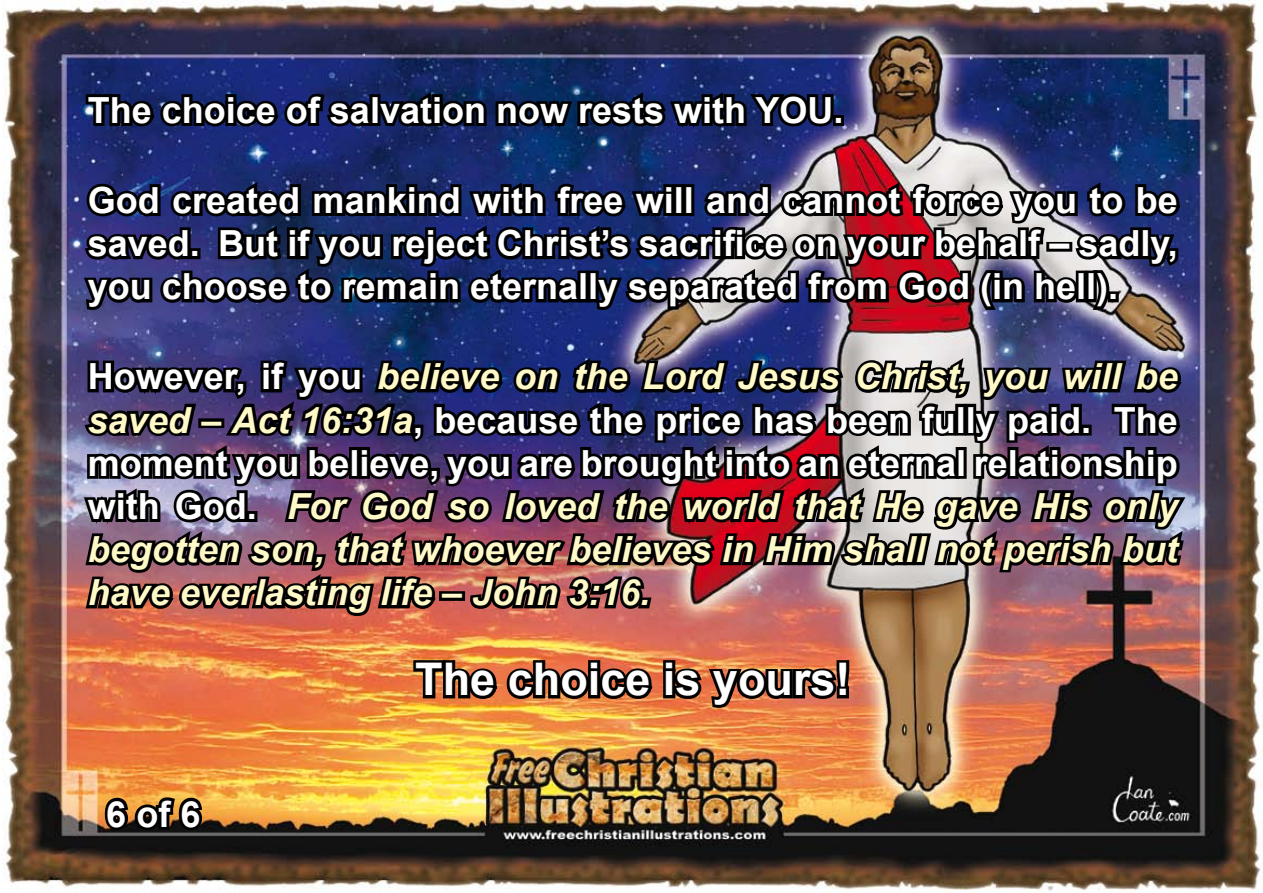
<style>
.page{position:relative;width:1263px;height:893px;background:#fff}
.page>*{position:absolute;margin:0;border:0;box-sizing:border-box;transform-origin:0 0}
.t1{font:700 45px "Arial";color:#fff}
.t2{font:italic 700 36px/43.2px "Arial";color:#fff9c7;text-align:justify}
.t3{font:700 36px/43.2px "Arial";color:#fff;text-align:justify}
.s1{font-style:normal;color:#fff}
</style>
<div class="page">
<img style="left:2px;top:0;width:1261px;height:893px">
<svg style="left:100px;top:794px;width:107px;height:41px"></svg>
<svg style="left:83px;top:87px;width:755px;height:52px"></svg>
<div style="left:833px;top:115px;width:11px;height:11px;border:6px solid #000"></div>
<img style="left:79px;top:177px;width:1105px;height:138px">
<div style="left:1108px;top:291px;width:11px;height:11px;border:6px solid #000"></div>
<img style="left:80px;top:352px;width:1110px;height:270px">
<img style="left:410px;top:657px;width:442px;height:54px">
<p class="t3" style="left:88px;top:90px;width:757px">The choice of salvation now rests with YOU.</p>
<p class="t3" style="left:88px;top:180px;width:1091px">God created mankind with free will and cannot force you to be saved. But if you reject Christ’s sacrifice on your behalf – sadly, you choose to remain eternally separated from God (in hell).</p>
<p class="t2" style="left:88px;top:357px;width:1091px"><span class="s1">However, if you</span> believe on the Lord Jesus Christ, you will be saved – Act 16:31a<span class="s1">, because the price has been fully paid. The moment you believe, you are brought into an eternal relationship with God.</span> For God so loved the world that He gave His only begotten son, that whoever believes in Him shall not perish but have everlasting life – John 3:16.</p>
<p class="t3" style="left:106px;top:794px;width:96px">6 of 6</p>
<p class="t1" style="left:415px;top:650px;width:437px">The choice is yours!</p>
</div>
